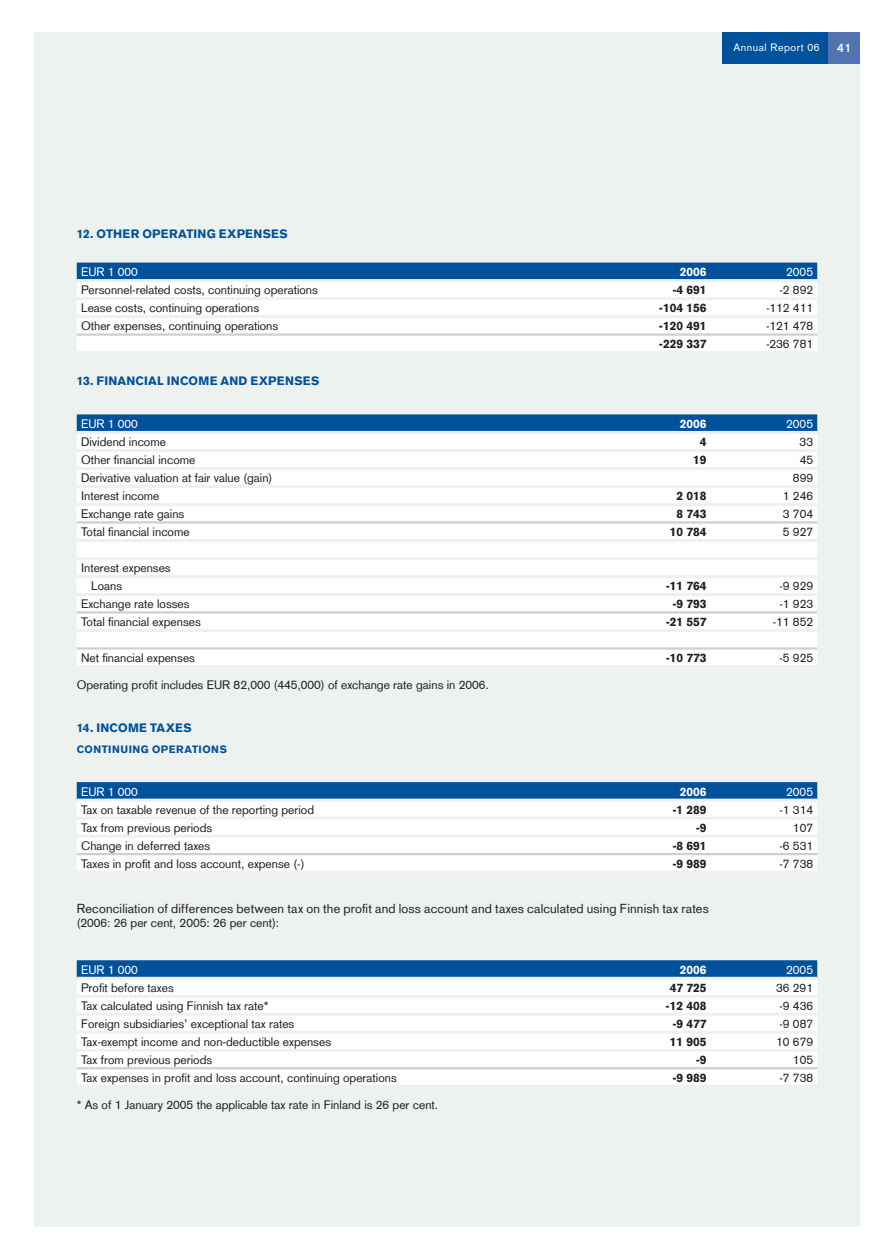
<style>
.page{position:relative;width:892px;height:1260px;background:#fff}
.page>*{position:absolute;margin:0;border:0;box-sizing:border-box;transform-origin:0 0}
.t1{font:12.75px "Basic Commercial LT Com";letter-spacing:.01em;color:#231f20}
.t2{font:12px/18px "Basic Commercial LT Com";color:#231f20}
.t3{font:900 12px "Basic Commercial LT Com";color:#231f20}
.t4{font:900 12px "Basic Commercial LT Com";letter-spacing:.02em;color:#00519c}
.t5{font:12px "Basic Commercial LT Com";color:#fff}
.t6{font:900 12px "Basic Commercial LT Com";color:#fff}
.t7{font:700 12px "Basic Commercial LT Com";color:#fff}
.t8{font:900 10.5px "Basic Commercial LT Com";letter-spacing:.05em;color:#00519c}
.t9{font:10.5px "Basic Commercial LT Com";letter-spacing:.05em;color:#fff}
</style>
<div class="page">
<div style="left:34px;top:33px;width:825px;height:1194px;background:#eef2ef"></div>
<div style="left:722px;top:33px;width:106px;height:31px;background:#00519c"></div>
<div style="left:827px;top:33px;width:32px;height:31px;background:#5073b1"></div>
<div style="left:77px;top:263px;width:740px;height:16px;background:#00519c"></div>
<div style="left:77px;top:282px;width:740px;height:69px;background:#fff"></div>
<hr style="left:77px;top:297px;width:740px;height:3px;background:#eef2ef">
<hr style="left:77px;top:333px;width:740px;height:3px;background:#ccd0cf">
<hr style="left:77px;top:315px;width:740px;height:3px;background:#eef2ef">
<svg style="left:77px;top:414px;width:740px;height:17px;background:#06559e"></svg>
<div style="left:77px;top:434px;width:740px;height:231px;background:#fff"></div>
<hr style="left:77px;top:521px;width:740px;height:3px;background:#ccd0cf">
<hr style="left:77px;top:611px;width:740px;height:3px;background:#ccd0cf">
<hr style="left:77px;top:647px;width:740px;height:3px;background:#ccd0cf">
<hr style="left:77px;top:593px;width:740px;height:3px;background:#eef2ef">
<hr style="left:77px;top:449px;width:740px;height:3px;background:#eef2ef">
<hr style="left:77px;top:467px;width:740px;height:3px;background:#eef2ef">
<hr style="left:77px;top:485px;width:740px;height:3px;background:#eef2ef">
<hr style="left:77px;top:503px;width:740px;height:3px;background:#eef2ef">
<hr style="left:77px;top:539px;width:740px;height:3px;background:#eef2ef">
<hr style="left:77px;top:557px;width:740px;height:3px;background:#eef2ef">
<hr style="left:77px;top:575px;width:740px;height:3px;background:#eef2ef">
<hr style="left:77px;top:629px;width:740px;height:3px;background:#eef2ef">
<svg style="left:77px;top:782px;width:740px;height:17px;background:#06559e"></svg>
<div style="left:77px;top:802px;width:740px;height:68px;background:#fff"></div>
<hr style="left:77px;top:817px;width:740px;height:3px;background:#eef2ef">
<hr style="left:77px;top:835px;width:740px;height:3px;background:#eef2ef">
<hr style="left:77px;top:853px;width:740px;height:2px;background:#ccd0cf">
<svg style="left:77px;top:960px;width:740px;height:17px;background:#06559e"></svg>
<div style="left:77px;top:980px;width:740px;height:105px;background:#fff"></div>
<hr style="left:77px;top:995px;width:740px;height:3px;background:#eef2ef">
<hr style="left:77px;top:1067px;width:740px;height:2px;background:#ccd0cf">
<hr style="left:77px;top:1013px;width:740px;height:3px;background:#eef2ef">
<hr style="left:77px;top:1031px;width:740px;height:3px;background:#eef2ef">
<hr style="left:77px;top:1049px;width:740px;height:3px;background:#eef2ef">
<p class="t9" style="left:733px;top:41px;width:88px">Annual Report 06</p>
<p class="t7" style="left:836px;top:40px;width:15px">41</p>
<p class="t4" style="left:77px;top:226px;width:212px">12. OTHER OPERATING EXPENSES</p>
<p class="t5" style="left:81px;top:265px;width:58px">EUR 1 000</p>
<p class="t6" style="left:679px;top:265px;width:28px">2006</p>
<p class="t5" style="left:786px;top:265px;width:28px">2005</p>
<p class="t2" style="left:81px;top:281px;width:238px">Personnel-related costs, continuing operations</p>
<p class="t3" style="left:672px;top:283px;width:36px">-4 691</p>
<p class="t2" style="left:779px;top:281px;width:35px">-2 892</p>
<p class="t2" style="left:81px;top:299px;width:179px">Lease costs, continuing operations</p>
<p class="t3" style="left:658px;top:301px;width:49px">-104 156</p>
<p class="t2" style="left:765px;top:299px;width:48px">-112 411</p>
<p class="t2" style="left:81px;top:317px;width:199px">Other expenses, continuing operations</p>
<p class="t3" style="left:658px;top:319px;width:49px">-120 491</p>
<p class="t2" style="left:765px;top:317px;width:48px">-121 478</p>
<p class="t3" style="left:658px;top:337px;width:49px">-229 337</p>
<p class="t2" style="left:765px;top:335px;width:48px">-236 781</p>
<p class="t4" style="left:77px;top:374px;width:244px">13. FINANCIAL INCOME AND EXPENSES</p>
<p class="t5" style="left:81px;top:417px;width:58px">EUR 1 000</p>
<p class="t6" style="left:679px;top:417px;width:28px">2006</p>
<p class="t5" style="left:786px;top:417px;width:28px">2005</p>
<p class="t2" style="left:81px;top:433px;width:86px">Dividend income</p>
<p class="t3" style="left:699px;top:435px;width:8px">4</p>
<p class="t2" style="left:799px;top:433px;width:15px">33</p>
<p class="t2" style="left:81px;top:451px;width:116px">Other financial income</p>
<p class="t3" style="left:693px;top:453px;width:15px">19</p>
<p class="t2" style="left:799px;top:451px;width:15px">45</p>
<p class="t2" style="left:81px;top:469px;width:193px">Derivative valuation at fair value (gain)</p>
<p class="t2" style="left:792px;top:469px;width:22px">899</p>
<p class="t2" style="left:81px;top:487px;width:80px">Interest income</p>
<p class="t3" style="left:676px;top:489px;width:32px">2 018</p>
<p class="t2" style="left:782px;top:487px;width:32px">1 246</p>
<p class="t2" style="left:81px;top:505px;width:105px">Exchange rate gains</p>
<p class="t3" style="left:676px;top:507px;width:32px">8 743</p>
<p class="t2" style="left:782px;top:505px;width:32px">3 704</p>
<p class="t2" style="left:81px;top:523px;width:110px">Total financial income</p>
<p class="t3" style="left:669px;top:525px;width:38px">10 784</p>
<p class="t2" style="left:782px;top:523px;width:32px">5 927</p>
<p class="t2" style="left:91px;top:559px;width:81px;text-indent:-10px">Interest expenses<br>Loans</p>
<p class="t3" style="left:665px;top:579px;width:42px">-11 764</p>
<p class="t2" style="left:779px;top:577px;width:35px">-9 929</p>
<p class="t2" style="left:81px;top:595px;width:110px">Exchange rate losses</p>
<p class="t3" style="left:672px;top:597px;width:36px">-9 793</p>
<p class="t2" style="left:779px;top:595px;width:35px">-1 923</p>
<p class="t2" style="left:81px;top:613px;width:121px">Total financial expenses</p>
<p class="t3" style="left:665px;top:615px;width:42px">-21 557</p>
<p class="t2" style="left:772px;top:613px;width:42px">-11 852</p>
<p class="t2" style="left:81px;top:649px;width:115px">Net financial expenses</p>
<p class="t3" style="left:665px;top:651px;width:42px">-10 773</p>
<p class="t2" style="left:779px;top:649px;width:35px">-5 925</p>
<p class="t2" style="left:77px;top:676px;width:413px">Operating profit includes EUR 82,000 (445,000) of exchange rate gains in 2006.</p>
<p class="t4" style="left:77px;top:721px;width:116px">14. INCOME TAXES</p>
<p class="t8" style="left:77px;top:742px;width:152px">CONTINUING OPERATIONS</p>
<p class="t5" style="left:81px;top:785px;width:58px">EUR 1 000</p>
<p class="t6" style="left:679px;top:784px;width:28px">2006</p>
<p class="t5" style="left:786px;top:785px;width:28px">2005</p>
<p class="t2" style="left:81px;top:801px;width:234px">Tax on taxable revenue of the reporting period</p>
<p class="t3" style="left:672px;top:802px;width:36px">-1 289</p>
<p class="t2" style="left:779px;top:801px;width:35px">-1 314</p>
<p class="t2" style="left:81px;top:819px;width:133px">Tax from previous periods</p>
<p class="t3" style="left:695px;top:820px;width:12px">-9</p>
<p class="t2" style="left:792px;top:819px;width:22px">107</p>
<p class="t2" style="left:81px;top:837px;width:131px">Change in deferred taxes</p>
<p class="t3" style="left:672px;top:838px;width:36px">-8 691</p>
<p class="t2" style="left:779px;top:837px;width:35px">-6 531</p>
<p class="t2" style="left:81px;top:855px;width:225px">Taxes in profit and loss account, expense (-)</p>
<p class="t3" style="left:672px;top:856px;width:36px">-9 989</p>
<p class="t2" style="left:779px;top:855px;width:35px">-7 738</p>
<p class="t1" style="left:77px;top:901px;width:633px">Reconciliation of differences between tax on the profit and loss account and taxes calculated using Finnish tax rates</p>
<p class="t2" style="left:77px;top:914px;width:204px">(2006: 26 per cent, 2005: 26 per cent):</p>
<p class="t5" style="left:81px;top:963px;width:58px">EUR 1 000</p>
<p class="t6" style="left:679px;top:963px;width:28px">2006</p>
<p class="t5" style="left:786px;top:963px;width:28px">2005</p>
<p class="t2" style="left:81px;top:979px;width:94px">Profit before taxes</p>
<p class="t3" style="left:669px;top:981px;width:38px">47 725</p>
<p class="t2" style="left:776px;top:979px;width:38px">36 291</p>
<p class="t2" style="left:81px;top:997px;width:189px">Tax calculated using Finnish tax rate*</p>
<p class="t3" style="left:665px;top:999px;width:42px">-12 408</p>
<p class="t2" style="left:779px;top:997px;width:35px">-9 436</p>
<p class="t2" style="left:81px;top:1015px;width:215px">Foreign subsidiaries’ exceptional tax rates</p>
<p class="t3" style="left:672px;top:1017px;width:36px">-9 477</p>
<p class="t2" style="left:779px;top:1015px;width:35px">-9 087</p>
<p class="t2" style="left:81px;top:1033px;width:251px">Tax-exempt income and non-deductible expenses</p>
<p class="t3" style="left:669px;top:1035px;width:38px">11 905</p>
<p class="t2" style="left:776px;top:1033px;width:38px">10 679</p>
<p class="t2" style="left:81px;top:1051px;width:133px">Tax from previous periods</p>
<p class="t3" style="left:695px;top:1053px;width:12px">-9</p>
<p class="t2" style="left:792px;top:1051px;width:22px">105</p>
<p class="t2" style="left:81px;top:1069px;width:317px">Tax expenses in profit and loss account, continuing operations</p>
<p class="t3" style="left:672px;top:1071px;width:36px">-9 989</p>
<p class="t2" style="left:779px;top:1069px;width:35px">-7 738</p>
<p class="t2" style="left:77px;top:1096px;width:363px">* As of 1 January 2005 the applicable tax rate in Finland is 26 per cent.</p>
</div>
